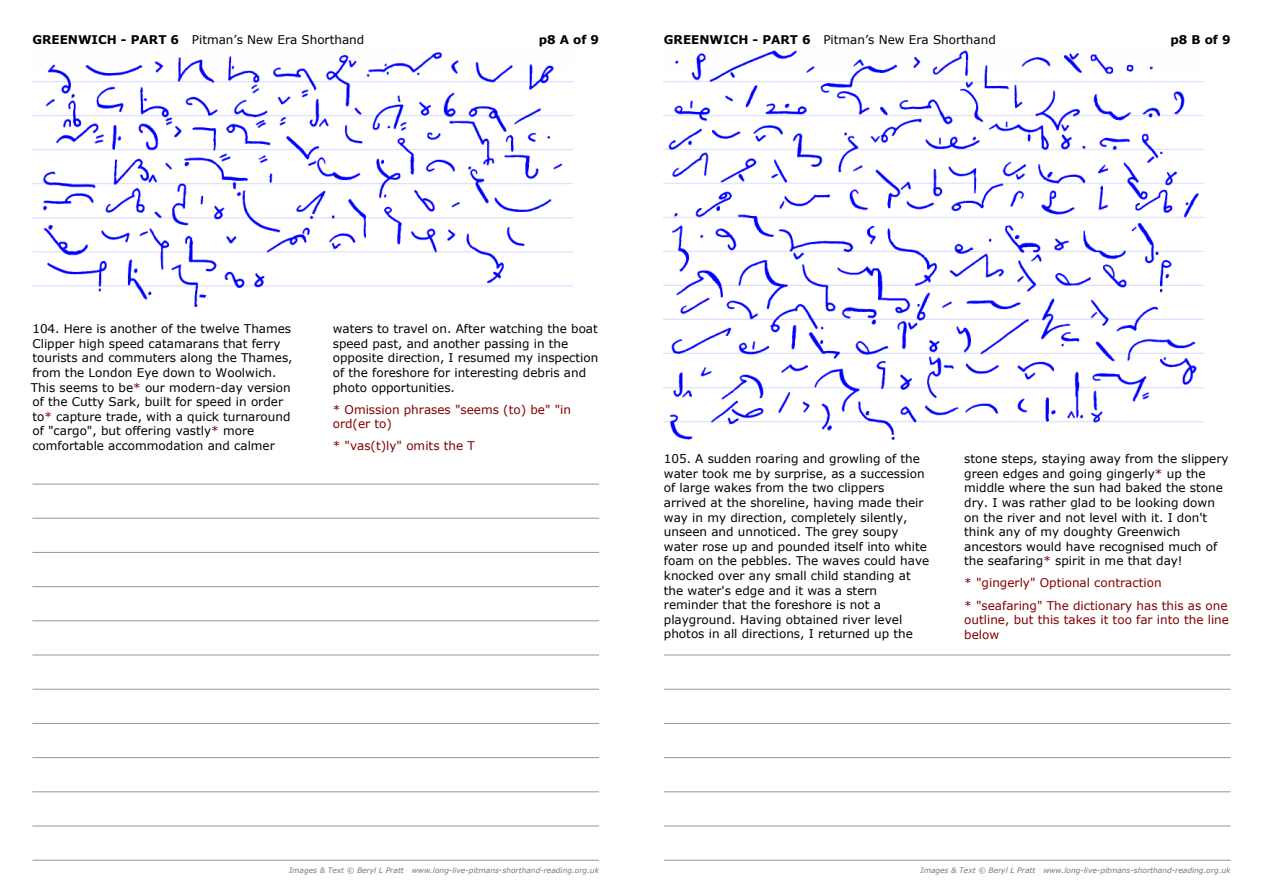
<style>
.page{position:relative;width:1263px;height:893px;background:#fff}
.page>*{position:absolute;margin:0;border:0;box-sizing:border-box;transform-origin:0 0}
.t1{font:12px/14.5px "Verdana";color:#000}
.t2{font:12px/14.5px "Verdana";color:#800000}
.t3{font:700 12px "Verdana";color:#000}
.t4{font:italic 7.5px "Verdana";color:#777}
.s1{font-weight:700}
.s2{color:#800000}
</style>
<div class="page">
<img style="left:32px;top:52px;width:540px;height:256px">
<img style="left:664px;top:50px;width:540px;height:390px">
<hr style="left:32px;top:484px;width:567px;height:1px;background:#979797">
<hr style="left:32px;top:518px;width:567px;height:1px;background:#979797">
<hr style="left:32px;top:552px;width:567px;height:1px;background:#979797">
<hr style="left:32px;top:586px;width:567px;height:1px;background:#979797">
<hr style="left:32px;top:620px;width:567px;height:1px;background:#979797">
<hr style="left:32px;top:655px;width:567px;height:1px;background:#979797">
<hr style="left:32px;top:689px;width:567px;height:1px;background:#979797">
<hr style="left:32px;top:723px;width:567px;height:1px;background:#979797">
<hr style="left:32px;top:757px;width:567px;height:1px;background:#979797">
<hr style="left:32px;top:791px;width:567px;height:1px;background:#979797">
<hr style="left:32px;top:826px;width:567px;height:1px;background:#979797">
<hr style="left:32px;top:860px;width:567px;height:1px;background:#979797">
<hr style="left:664px;top:655px;width:566px;height:1px;background:#979797">
<hr style="left:664px;top:689px;width:566px;height:1px;background:#979797">
<hr style="left:664px;top:723px;width:566px;height:1px;background:#979797">
<hr style="left:664px;top:757px;width:566px;height:1px;background:#979797">
<hr style="left:664px;top:791px;width:566px;height:1px;background:#979797">
<hr style="left:664px;top:826px;width:566px;height:1px;background:#979797">
<hr style="left:664px;top:860px;width:566px;height:1px;background:#979797">
<p class="t1" style="left:32px;top:34px;width:333px"><span class="s1">GREENWICH - PART 6</span> Pitman’s New Era Shorthand</p>
<p class="t3" style="left:539px;top:35px;width:62px">p8 A of 9</p>
<p class="t1" style="left:664px;top:34px;width:333px"><span class="s1">GREENWICH - PART 6</span> Pitman’s New Era Shorthand</p>
<p class="t3" style="left:1170px;top:35px;width:62px">p8 B of 9</p>
<p class="t1" style="left:31px;top:323px;width:263px">104. Here is another of the twelve Thames Clipper high speed catamarans that ferry tourists and commuters along the Thames, from the London Eye down to Woolwich.<br>This seems to be<span class="s2">*</span> our modern-day version of the Cutty Sark, built for speed in order to<span class="s2">*</span> capture trade, with a quick turnaround of "cargo", but offering vastly<span class="s2">*</span> more comfortable accommodation and calmer</p>
<p class="t1" style="left:333px;top:323px;width:267px">waters to travel on. After watching the boat speed past, and another passing in the opposite direction, I resumed my inspection of the foreshore for interesting debris and photo opportunities.</p>
<p class="t2" style="left:333px;top:403px;width:240px">* Omission phrases "seems (to) be" "in ord(er to)</p>
<p class="t2" style="left:333px;top:440px;width:144px">* "vas(t)ly" omits the T</p>
<p class="t1" style="left:664px;top:453px;width:267px">105. A sudden roaring and growling of the water took me by surprise, as a succession of large wakes from the two clippers arrived at the shoreline, having made their way in my direction, completely silently, unseen and unnoticed. The grey soupy water rose up and pounded itself into white foam on the pebbles. The waves could have knocked over any small child standing at the water's edge and it was a stern reminder that the foreshore is not a playground. Having obtained river level photos in all directions, I returned up the</p>
<p class="t1" style="left:964px;top:453px;width:266px">stone steps, staying away from the slippery green edges and going gingerly<span class="s2">*</span> up the middle where the sun had baked the stone dry. I was rather glad to be looking down on the river and not level with it. I don't think any of my doughty Greenwich ancestors would have recognised much of the seafaring<span class="s2">*</span> spirit in me that day!</p>
<p class="t2" style="left:964px;top:573px;width:265px;line-height:22px">* "gingerly" Optional contraction<br>* "seafaring" The dictionary has this as one</p>
<p class="t2" style="left:964px;top:613px;width:266px">outline, but this takes it too far into the line below</p>
<p class="t4" style="left:289px;top:868px;width:311px">Images &amp; Text © Beryl L Pratt www.long-live-pitmans-shorthand-reading.org.uk</p>
<p class="t4" style="left:920px;top:868px;width:311px">Images &amp; Text © Beryl L Pratt www.long-live-pitmans-shorthand-reading.org.uk</p>
</div>
